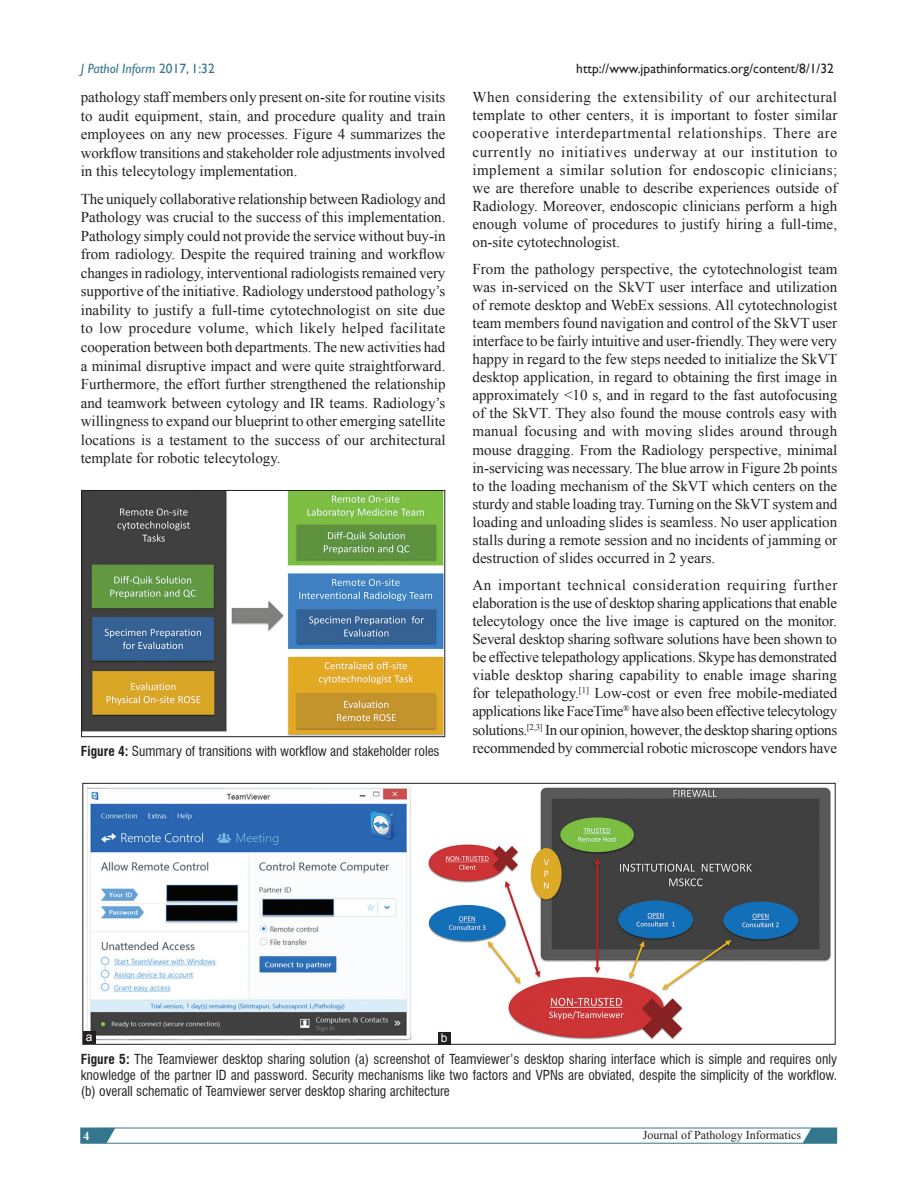
<style>
.page{position:relative;width:918px;height:1188px;background:#fff}
.page>*{position:absolute;margin:0;border:0;box-sizing:border-box;transform-origin:0 0}
.TX{font:15px/18.1px "Times New Roman";color:#231f20;text-align:justify}
.FGC{font:condensed 13.5px/16.2px "Swiss 721 BT";color:#231f20;text-align:justify}
.t1{font:13.5px "Gill Sans";color:#231f20}
.t2{font:italic 13.5px "Gill Sans";color:#33778f}
.t3{font:12px "Times New Roman";color:#231f20}
.LABEL{font:12px "Arial";color:#fff}
.t4{font:700 12px "Times New Roman";color:#fff}
.s1{font-style:normal}
.s2{font-weight:700}
</style>
<div class="page">
<svg style="left:80px;top:1128px;width:758px;height:16px"></svg>
<img style="left:83px;top:492px;width:360px;height:243px">
<div style="left:81px;top:490px;width:364px;height:247px;border:1px solid #231f20"></div>
<img style="left:85px;top:787px;width:746px;height:256px">
<div style="left:83px;top:783px;width:752px;height:262px;border:1px solid #231f20"></div>
<div style="left:438px;top:1032px;width:12px;height:12px;background:#231f20"></div>
<div style="left:83px;top:1032px;width:12px;height:12px;background:#231f20"></div>
<p class="t2" style="left:81px;top:61px;width:135px">J Pathol Inform <span class="s1">2017, 1:32</span></p>
<p class="t1" style="left:576px;top:61px;width:259px">http://www.jpathinformatics.org/content/8/1/32</p>
<p class="TX" style="left:81px;top:87px;width:366px;line-height:18.6px">pathology staff members only present on‑site for routine visits to audit equipment, stain, and procedure quality and train employees on any new processes. Figure 4 summarizes the workflow transitions and stakeholder role adjustments involved in this telecytology implementation.</p>
<p class="TX" style="left:81px;top:189px;width:366px;line-height:18.6px">The uniquely collaborative relationship between Radiology and Pathology was crucial to the success of this implementation.<br>Pathology simply could not provide the service without buy‑in from radiology. Despite the required training and workflow changes in radiology, interventional radiologists remained very supportive of the initiative. Radiology understood pathology’s inability to justify a full‑time cytotechnologist on site due to low procedure volume, which likely helped facilitate cooperation between both departments. The new activities had a minimal disruptive impact and were quite straightforward.<br>Furthermore, the effort further strengthened the relationship and teamwork between cytology and IR teams. Radiology’s willingness to expand our blueprint to other emerging satellite locations is a testament to the success of our architectural template for robotic telecytology.</p>
<p class="FGC" style="left:81px;top:743px;width:360px"><span class="s2">Figure 4:</span> Summary of transitions with workflow and stakeholder roles</p>
<p class="TX" style="left:472px;top:88px;width:366px">When considering the extensibility of our architectural template to other centers, it is important to foster similar cooperative interdepartmental relationships. There are currently no initiatives underway at our institution to implement a similar solution for endoscopic clinicians; we are therefore unable to describe experiences outside of Radiology. Moreover, endoscopic clinicians perform a high enough volume of procedures to justify hiring a full‑time, on‑site cytotechnologist.</p>
<p class="TX" style="left:472px;top:259px;width:366px">From the pathology perspective, the cytotechnologist team was in-serviced on the SkVT user interface and utilization of remote desktop and WebEx sessions. All cytotechnologist team members found navigation and control of the SkVT user interface to be fairly intuitive and user‑friendly. They were very happy in regard to the few steps needed to initialize the SkVT desktop application, in regard to obtaining the first image in approximately &lt;10 s, and in regard to the fast autofocusing of the SkVT. They also found the mouse controls easy with manual focusing and with moving slides around through mouse dragging. From the Radiology perspective, minimal in‑servicing was necessary. The blue arrow in Figure 2b points to the loading mechanism of the SkVT which centers on the sturdy and stable loading tray. Turning on the SkVT system and loading and unloading slides is seamless. No user application stalls during a remote session and no incidents of jamming or destruction of slides occurred in 2 years.</p>
<p class="TX" style="left:472px;top:575px;width:366px">An important technical consideration requiring further elaboration is the use of desktop sharing applications that enable telecytology once the live image is captured on the monitor.<br>Several desktop sharing software solutions have been shown to be effective telepathology applications. Skype has demonstrated viable desktop sharing capability to enable image sharing for telepathology.<sup>[1]</sup> Low‑cost or even free mobile‑mediated applications like FaceTime<sup>®</sup> have also been effective telecytology solutions.<sup>[2,3]</sup> In our opinion, however, the desktop sharing options recommended by commercial robotic microscope vendors have</p>
<p class="LABEL" style="left:86px;top:1029px;width:8px">a</p>
<p class="LABEL" style="left:441px;top:1030px;width:8px">b</p>
<p class="FGC" style="left:81px;top:1051px;width:758px"><span class="s2">Figure 5:</span> The Teamviewer desktop sharing solution (a) screenshot of Teamviewer’s desktop sharing interface which is simple and requires only knowledge of the partner ID and password. Security mechanisms like two factors and VPNs are obviated, despite the simplicity of the workflow. (b) overall schematic of Teamviewer server desktop sharing architecture</p>
<p class="t4" style="left:84px;top:1127px;width:7px">4</p>
<p class="t3" style="left:643px;top:1127px;width:160px">Journal of Pathology Informatics</p>
</div>
